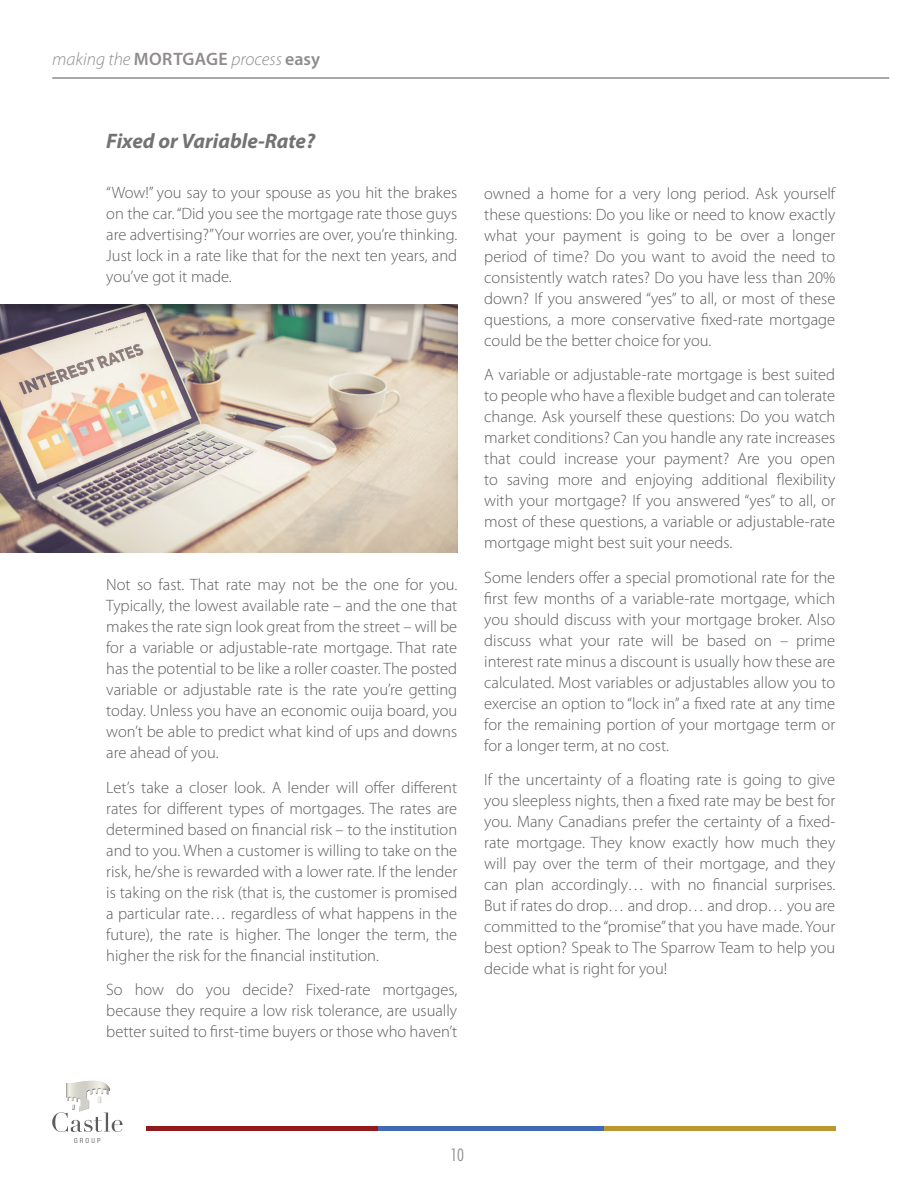
<style>
.page{position:relative;width:917px;height:1186px;background:#fff}
.page>*{position:absolute;margin:0;border:0;box-sizing:border-box;transform-origin:0 0}
.t1{font:italic 700 21px "Myriad Pro";color:#737371}
.t2{font:italic 300 18px "Myriad Pro";color:#8f8c8b}
.t3{font:300 16.5px/21px "Myriad Pro";color:#5a5d5c;text-align:justify}
.t4{font:300 condensed 16.5px "Futura";color:#8f8c8b}
.t5{font:condensed 6.9px "Square 721 BT";letter-spacing:.31em;color:#5a5d5c}
.s1{font-weight:600;font-style:normal}
</style>
<div class="page">
<svg style="left:52px;top:1080px;width:71px;height:52px"></svg>
<div style="left:375px;top:1126px;width:232px;height:5px;background:#406ab4"></div>
<div style="left:147px;top:1126px;width:231px;height:5px;background:#92191c"></div>
<div style="left:604px;top:1126px;width:231px;height:5px;background:#bb9632"></div>
<hr style="left:52px;top:77px;width:837px;height:2px;background:#8f8c8b">
<div style="left:0;top:303px;width:457px;height:249px;background:#231f20;opacity:.35"></div>
<p class="t2" style="left:52px;top:48px;width:269px">making the <span class="s1">MORTGAGE</span> process <span class="s1">easy</span></p>
<p class="t1" style="left:106px;top:127px;width:211px">Fixed or Variable-Rate?</p>
<p class="t3" style="left:106px;top:182px;width:353px">“Wow!” you say to your spouse as you hit the brakes on the car. “Did you see the mortgage rate those guys are advertising?” Your worries are over, you’re thinking.<br>Just lock in a rate like that for the next ten years, and you’ve got it made.</p>
<p class="t3" style="left:106px;top:574px;width:353px">Not so fast. That rate may not be the one for you.<br>Typically, the lowest available rate – and the one that makes the rate sign look great from the street – will be for a variable or adjustable-rate mortgage. That rate has the potential to be like a roller coaster. The posted variable or adjustable rate is the rate you’re getting today. Unless you have an economic ouija board, you won’t be able to predict what kind of ups and downs are ahead of you.</p>
<p class="t3" style="left:106px;top:776px;width:353px">Let’s take a closer look. A lender will offer different rates for different types of mortgages. The rates are determined based on financial risk – to the institution and to you. When a customer is willing to take on the risk, he/she is rewarded with a lower rate. If the lender is taking on the risk (that is, the customer is promised a particular rate… regardless of what happens in the future), the rate is higher. The longer the term, the higher the risk for the financial institution.</p>
<p class="t3" style="left:106px;top:979px;width:353px">So how do you decide? Fixed-rate mortgages, because they require a low risk tolerance, are usually better suited to first-time buyers or those who haven’t</p>
<p class="t3" style="left:484px;top:182px;width:353px">owned a home for a very long period. Ask yourself these questions: Do you like or need to know exactly what your payment is going to be over a longer period of time? Do you want to avoid the need to consistently watch rates? Do you have less than 20% down? If you answered “yes” to all, or most of these questions, a more conservative fixed-rate mortgage could be the better choice for you.</p>
<p class="t3" style="left:484px;top:364px;width:353px">A variable or adjustable-rate mortgage is best suited to people who have a flexible budget and can tolerate change. Ask yourself these questions: Do you watch market conditions? Can you handle any rate increases that could increase your payment? Are you open to saving more and enjoying additional flexibility with your mortgage? If you answered “yes” to all, or most of these questions, a variable or adjustable-rate mortgage might best suit your needs.</p>
<p class="t3" style="left:484px;top:566px;width:353px">Some lenders offer a special promotional rate for the first few months of a variable-rate mortgage, which you should discuss with your mortgage broker. Also discuss what your rate will be based on – prime interest rate minus a discount is usually how these are calculated. Most variables or adjustables allow you to exercise an option to “lock in” a fixed rate at any time for the remaining portion of your mortgage term or for a longer term, at no cost.</p>
<p class="t3" style="left:484px;top:769px;width:353px">If the uncertainty of a floating rate is going to give you sleepless nights, then a fixed rate may be best for you. Many Canadians prefer the certainty of a fixed&shy;rate mortgage. They know exactly how much they will pay over the term of their mortgage, and they can plan accordingly… with no financial surprises.<br>But if rates do drop… and drop… and drop… you are committed to the “promise” that you have made. Your best option? Speak to The Sparrow Team to help you decide what is right for you!</p>
<p class="t5" style="left:74px;top:1136px;width:28px">GROUP</p>
<p class="t4" style="left:450px;top:1144px;width:15px">10</p>
</div>
